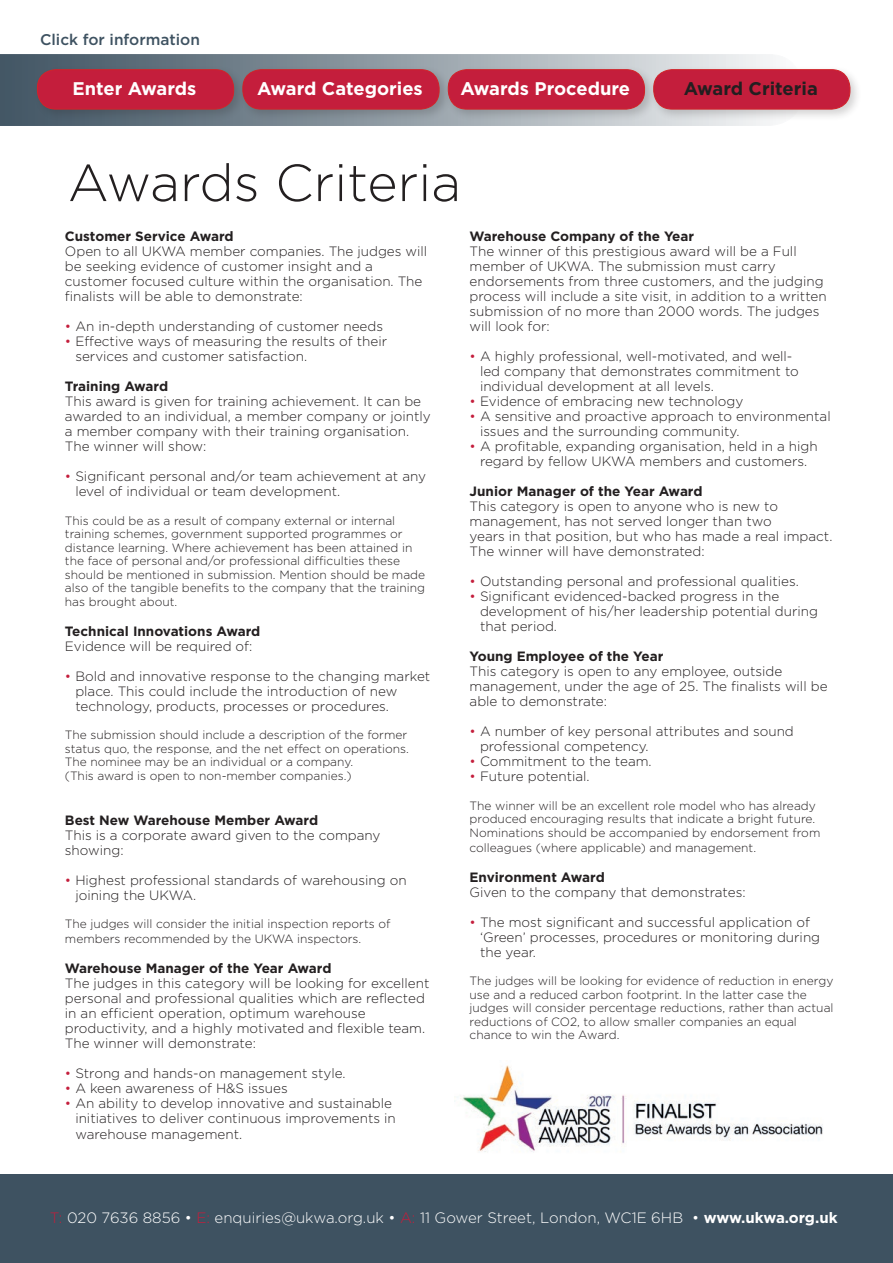
<style>
.page{position:relative;width:893px;height:1263px;background:#fff}
.page>*{position:absolute;margin:0;border:0;box-sizing:border-box;transform-origin:0 0}
.t1{font:300 51.9px "Gotham";color:#231f20}
.t2{font:700 18.3px "Gotham";color:#fff}
.t3{font:700 18.3px "Gotham";color:#231f20}
.t4{font:500 15.45px "Gotham";color:#3e5261}
.t5{font:300 15px "Gotham";color:#fff}
.t6{font:300 13.5px/15px "Gotham";color:#231f20}
.t7{font:700 13.5px "Gotham";color:#231f20}
.t8{font:300 12px/13.5px "Gotham";color:#231f20}
.s1{color:#c41e3c}
.s2{font-weight:700}
</style>
<div class="page">
<div style="left:0;top:1174px;width:893px;height:88px;background:#3e5261"></div>
<svg style="left:0;top:54px;width:773px;height:72px;background:#89969f"></svg>
<div style="left:238px;top:65px;width:214px;height:57px;background:#231f20;opacity:.2"></div>
<div style="left:243px;top:70px;width:196px;height:39px;background:#c41e3c;border-radius:19px"></div>
<div style="left:242px;top:69px;width:197px;height:41px;border:1px solid #d1232a;border-radius:19px"></div>
<div style="left:649px;top:65px;width:213px;height:57px;background:#231f20;opacity:.2"></div>
<div style="left:653px;top:70px;width:197px;height:39px;background:#c41e3c;border-radius:19px"></div>
<div style="left:653px;top:69px;width:197px;height:41px;border:1px solid #d1232a;border-radius:19px"></div>
<div style="left:33px;top:65px;width:213px;height:57px;background:#231f20;opacity:.2"></div>
<div style="left:37px;top:70px;width:197px;height:39px;background:#c41e3c;border-radius:19px"></div>
<div style="left:37px;top:69px;width:197px;height:41px;border:1px solid #d1232a;border-radius:19px"></div>
<div style="left:444px;top:65px;width:213px;height:57px;background:#231f20;opacity:.2"></div>
<div style="left:448px;top:70px;width:196px;height:39px;background:#c41e3c;border-radius:19px"></div>
<div style="left:448px;top:69px;width:197px;height:41px;border:1px solid #d1232a;border-radius:19px"></div>
<img style="left:460px;top:1065px;width:363px;height:87px">
<p class="t4" style="left:40px;top:31px;width:161px">Click for information</p>
<h2 class="t2" style="left:72px;top:78px;width:125px">Enter Awards</h2>
<h2 class="t2" style="left:257px;top:78px;width:167px">Award Categories</h2>
<h2 class="t2" style="left:460px;top:78px;width:171px">Awards Procedure</h2>
<h2 class="t3" style="left:683px;top:78px;width:136px">Award Criteria</h2>
<h1 class="t1" style="left:68px;top:154px;width:395px">Awards Criteria</h1>
<p class="t7" style="left:65px;top:228px;width:170px">Customer Service Award</p>
<p class="t6" style="left:65px;top:243px;width:364px">Open to all UKWA member companies. The judges will be seeking evidence of customer insight and a customer focused culture within the organisation. The finalists will be able to demonstrate:</p>
<p class="t6" style="left:65px;top:318px;width:320px"><span class="s1">•</span> An in-depth understanding of customer needs</p>
<p class="t6" style="left:75px;top:333px;width:313px;text-indent:-10px"><span class="s1">•</span> Effective ways of measuring the results of their services and customer satisfaction.</p>
<p class="t7" style="left:65px;top:378px;width:105px">Training Award</p>
<p class="t6" style="left:65px;top:393px;width:367px">This award is given for training achievement. It can be awarded to an individual, a member company or jointly a member company with their training organisation.<br>The winner will show:</p>
<p class="t6" style="left:75px;top:468px;width:352px;text-indent:-10px"><span class="s1">•</span> Significant personal and/or team achievement at any level of individual or team development.</p>
<p class="t8" style="left:65px;top:513px;width:362px">This could be as a result of company external or internal training schemes, government supported programmes or distance learning. Where achievement has been attained in the face of personal and/or professional difficulties these should be mentioned in submission. Mention should be made also of the tangible benefits to the company that the training has brought about.</p>
<p class="t7" style="left:65px;top:623px;width:197px">Technical Innovations Award</p>
<p class="t6" style="left:65px;top:638px;width:189px">Evidence will be required of:</p>
<p class="t6" style="left:75px;top:668px;width:356px;text-indent:-10px"><span class="s1">•</span> Bold and innovative response to the changing market place. This could include the introduction of new technology, products, processes or procedures.</p>
<p class="t8" style="left:65px;top:728px;width:345px">The submission should include a description of the former status quo, the response, and the net effect on operations.<br>The nominee may be an individual or a company.<br>(This award is open to non-member companies.)</p>
<p class="t7" style="left:65px;top:812px;width:255px">Best New Warehouse Member Award</p>
<p class="t6" style="left:65px;top:827px;width:317px">This is a corporate award given to the company showing:</p>
<p class="t6" style="left:75px;top:872px;width:333px;text-indent:-10px"><span class="s1">•</span> Highest professional standards of warehousing on joining the UKWA.</p>
<p class="t8" style="left:65px;top:916px;width:327px;line-height:15px">The judges will consider the initial inspection reports of members recommended by the UKWA inspectors.</p>
<p class="t7" style="left:65px;top:960px;width:268px">Warehouse Manager of the Year Award</p>
<p class="t6" style="left:65px;top:975px;width:366px">The judges in this category will be looking for excellent personal and professional qualities which are reflected in an efficient operation, optimum warehouse productivity, and a highly motivated and flexible team.<br>The winner will demonstrate:</p>
<p class="t6" style="left:65px;top:1065px;width:282px"><span class="s1">•</span> Strong and hands-on management style.</p>
<p class="t6" style="left:65px;top:1080px;width:224px"><span class="s1">•</span> A keen awareness of H&amp;S issues</p>
<p class="t6" style="left:75px;top:1095px;width:322px;text-indent:-10px"><span class="s1">•</span> An ability to develop innovative and sustainable initiatives to deliver continuous improvements in warehouse management.</p>
<p class="t7" style="left:469px;top:228px;width:226px">Warehouse Company of the Year</p>
<p class="t6" style="left:469px;top:243px;width:358px">The winner of this prestigious award will be a Full member of UKWA. The submission must carry endorsements from three customers, and the judging process will include a site visit, in addition to a written submission of no more than 2000 words. The judges will look for:</p>
<p class="t6" style="left:480px;top:348px;width:320px;text-indent:-10px"><span class="s1">•</span> A highly professional, well-motivated, and well&shy;led company that demonstrates commitment to individual development at all levels.</p>
<p class="t6" style="left:469px;top:393px;width:275px"><span class="s1">•</span> Evidence of embracing new technology</p>
<p class="t6" style="left:480px;top:408px;width:352px;text-indent:-10px"><span class="s1">•</span> A sensitive and proactive approach to environmental issues and the surrounding community.</p>
<p class="t6" style="left:469px;top:438px;width:349px;text-align:center"><span class="s1">•</span> A profitable, expanding organisation, held in a high regard by fellow UKWA members and customers.</p>
<p class="t7" style="left:469px;top:483px;width:234px">Junior Manager of the Year Award</p>
<p class="t6" style="left:469px;top:498px;width:364px">This category is open to anyone who is new to management, has not served longer than two<br>years in that position, but who has made a real impact.<br>The winner will have demonstrated:</p>
<p class="t6" style="left:469px;top:573px;width:331px"><span class="s1">•</span> Outstanding personal and professional qualities.</p>
<p class="t6" style="left:480px;top:588px;width:339px;text-indent:-10px"><span class="s1">•</span> Significant evidenced-backed progress in the development of his/her leadership potential during that period.</p>
<p class="t7" style="left:469px;top:648px;width:195px">Young Employee of the Year</p>
<p class="t6" style="left:469px;top:663px;width:359px">This category is open to any employee, outside management, under the age of 25. The finalists will be able to demonstrate:</p>
<p class="t6" style="left:480px;top:723px;width:315px;text-indent:-10px"><span class="s1">•</span> A number of key personal attributes and sound professional competency.</p>
<p class="t6" style="left:469px;top:753px;width:184px"><span class="s1">•</span> Commitment to the team.</p>
<p class="t6" style="left:469px;top:768px;width:122px"><span class="s1">•</span> Future potential.</p>
<p class="t8" style="left:469px;top:798px;width:352px">The winner will be an excellent role model who has already produced encouraging results that indicate a bright future.<br>Nominations should be accompanied by endorsement from</p>
<p class="t8" style="left:469px;top:840px;width:288px">colleagues (where applicable) and management.</p>
<p class="t7" style="left:469px;top:869px;width:137px">Environment Award</p>
<p class="t6" style="left:469px;top:884px;width:277px">Given to the company that demonstrates:</p>
<p class="t6" style="left:480px;top:914px;width:342px;text-indent:-10px"><span class="s1">•</span> The most significant and successful application of ‘Green’ processes, procedures or monitoring during the year.</p>
<p class="t8" style="left:469px;top:974px;width:365px">The judges will be looking for evidence of reduction in energy use and a reduced carbon footprint. In the latter case the judges will consider percentage reductions, rather than actual reductions of CO2, to allow smaller companies an equal chance to win the Award.</p>
<p class="t5" style="left:50px;top:1209px;width:789px"><span class="s1">T:</span> 020 7636 8856 • <span class="s1">E:</span> enquiries@ukwa.org.uk • <span class="s1">A:</span> 11 Gower Street, London, WC1E 6HB • <span class="s2">www.ukwa.org.uk</span></p>
</div>
